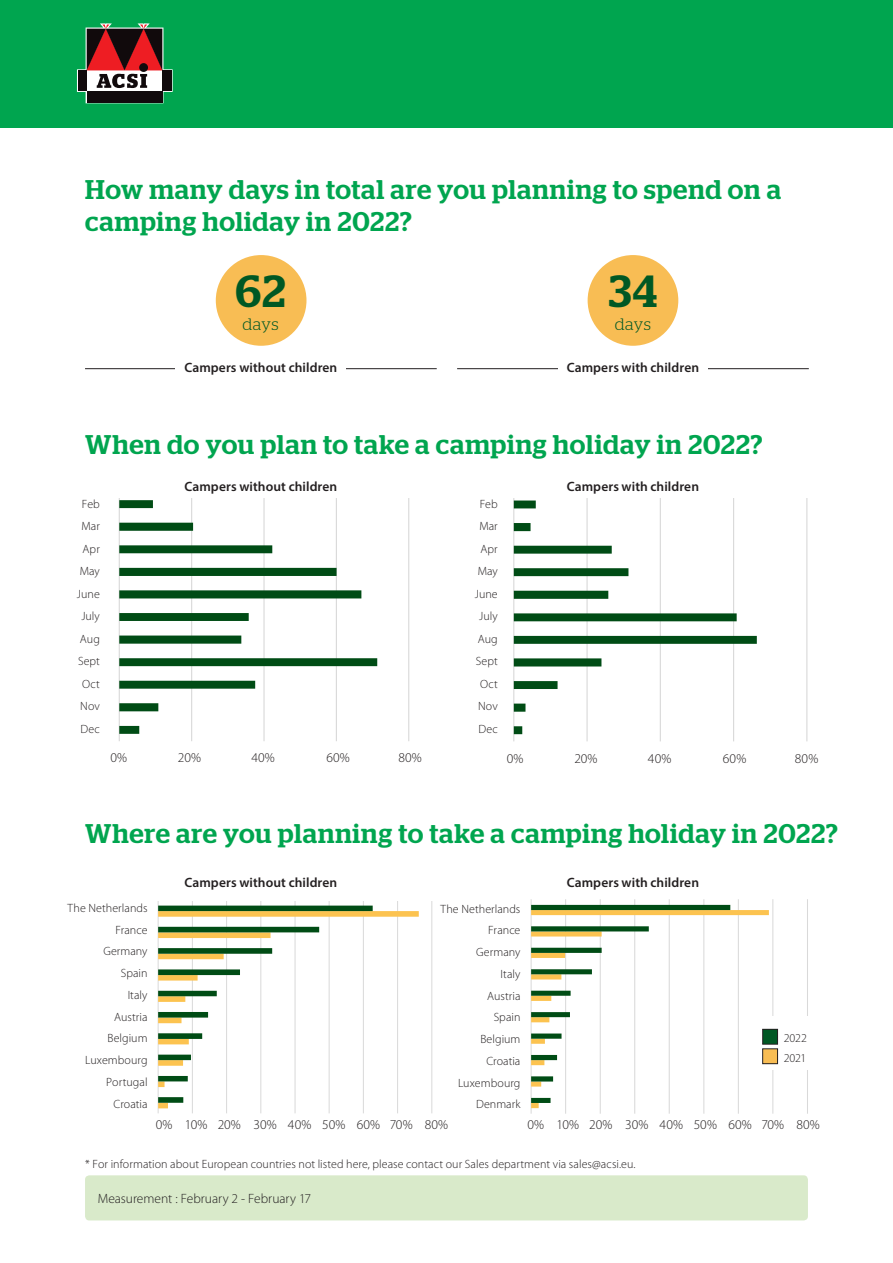
<style>
.page{position:relative;width:893px;height:1263px;background:#fff}
.page>*{position:absolute;margin:0;border:0;box-sizing:border-box;transform-origin:0 0}
.t1{font:500 45px "Stag";color:#005824}
.t2{font:500 27px/32.4px "Stag";letter-spacing:.025em;color:#00a54f}
.t3{font:300 16.5px "Stag";letter-spacing:.02em;color:#005824}
.t4{font:600 13.5px "Myriad Pro";letter-spacing:.005em;color:#231f20}
.t5{font:300 13.5px "Myriad Pro";color:#231f20}
.t6{font:300 12px/22.5px "Myriad Pro";letter-spacing:.005em;color:#231f20;text-align:center}
.t7{font:300 12px/19.5px "Myriad Pro";letter-spacing:-.015em;color:#231f20}
.t8{font:9.6px "Calibri";color:#595959}
</style>
<div class="page">
<hr style="left:513px;top:499px;width:1px;height:242px;background:#d9d9d9">
<hr style="left:586px;top:499px;width:2px;height:242px;background:#d9d9d9">
<hr style="left:660px;top:499px;width:1px;height:242px;background:#d9d9d9">
<hr style="left:733px;top:499px;width:1px;height:242px;background:#d9d9d9">
<hr style="left:806px;top:499px;width:1px;height:242px;background:#d9d9d9">
<svg style="left:514px;top:500px;width:243px;height:234px"></svg>
<hr style="left:119px;top:499px;width:1px;height:242px;background:#d9d9d9">
<hr style="left:191px;top:499px;width:1px;height:242px;background:#d9d9d9">
<hr style="left:263px;top:499px;width:2px;height:242px;background:#d9d9d9">
<hr style="left:336px;top:499px;width:1px;height:242px;background:#d9d9d9">
<hr style="left:408px;top:499px;width:1px;height:242px;background:#d9d9d9">
<svg style="left:119px;top:500px;width:258px;height:234px"></svg>
<svg style="left:157px;top:901px;width:276px;height:213px"></svg>
<div style="left:216px;top:255px;width:90px;height:91px;background:#f8bd54;border-radius:50%"></div>
<div style="left:588px;top:255px;width:90px;height:91px;background:#f8bd54;border-radius:50%"></div>
<div style="left:0;top:0;width:893px;height:128px;background:#00a54f"></div>
<svg style="left:77px;top:23px;width:96px;height:80px"></svg>
<div style="left:85px;top:1175px;width:723px;height:45px;background:#d9eaca;border-radius:4px"></div>
<svg style="left:530px;top:899px;width:278px;height:215px"></svg>
<div style="left:754px;top:1016px;width:82px;height:54px;background:#fff"></div>
<div style="left:763px;top:1029px;width:14px;height:15px;background:#005824"></div>
<div style="left:762px;top:1029px;width:16px;height:15px;border:1px solid #231f20"></div>
<div style="left:763px;top:1049px;width:14px;height:15px;background:#f8bd54"></div>
<div style="left:762px;top:1049px;width:16px;height:15px;border:1px solid #231f20"></div>
<hr style="left:85px;top:368px;width:352px;height:1px;background:#231f20">
<hr style="left:457px;top:368px;width:352px;height:1px;background:#231f20">
<div style="left:176px;top:361px;width:170px;height:11px;background:#fff"></div>
<div style="left:558px;top:361px;width:150px;height:11px;background:#fff"></div>
<h2 class="t2" style="left:85px;top:175px;width:697px">How many days in total are you planning to spend on a camping holiday in 2022?</h2>
<h1 class="t1" style="left:236px;top:275px;width:52px">62</h1>
<h3 class="t3" style="left:243px;top:318px;width:37px">days</h3>
<h1 class="t1" style="left:609px;top:275px;width:50px">34</h1>
<h3 class="t3" style="left:615px;top:318px;width:37px">days</h3>
<p class="t4" style="left:184px;top:362px;width:154px">Campers without children</p>
<p class="t4" style="left:567px;top:362px;width:134px">Campers with children</p>
<h2 class="t2" style="left:85px;top:431px;width:679px">When do you plan to take a camping holiday in 2022?</h2>
<p class="t6" style="left:77px;top:494px;width:24px">Feb<br>Mar<br>Apr<br>May<br>June<br>July<br>Aug<br>Sept<br>Oct<br>Nov<br>Dec</p>
<p class="t4" style="left:184px;top:481px;width:154px">Campers without children</p>
<p class="t4" style="left:567px;top:481px;width:134px">Campers with children</p>
<p class="t6" style="left:475px;top:494px;width:24px">Feb<br>Mar<br>Apr<br>May<br>June<br>July<br>Aug<br>Sept<br>Oct<br>Nov<br>Dec</p>
<p class="t5" style="left:110px;top:753px;width:18px">0%</p>
<p class="t5" style="left:178px;top:753px;width:25px">20%</p>
<p class="t5" style="left:251px;top:753px;width:25px">40%</p>
<p class="t5" style="left:326px;top:753px;width:25px">60%</p>
<p class="t5" style="left:398px;top:753px;width:25px">80%</p>
<p class="t5" style="left:507px;top:753px;width:18px">0%</p>
<p class="t5" style="left:574px;top:753px;width:25px">20%</p>
<p class="t5" style="left:648px;top:753px;width:25px">40%</p>
<p class="t5" style="left:723px;top:753px;width:25px">60%</p>
<p class="t5" style="left:795px;top:753px;width:25px">80%</p>
<h2 class="t2" style="left:85px;top:820px;width:754px">Where are you planning to take a camping holiday in 2022?</h2>
<p class="t4" style="left:184px;top:877px;width:154px">Campers without children</p>
<p class="t4" style="left:567px;top:877px;width:134px">Campers with children</p>
<p class="t6" style="left:68px;top:898px;width:81px;line-height:21.8px;text-align:right">The Netherlands<br>France<br>Germany<br>Spain<br>Italy<br>Austria<br>Belgium<br>Luxembourg<br>Portugal<br>Croatia</p>
<p class="t6" style="left:440px;top:899px;width:81px;line-height:21.8px;text-align:right">The Netherlands<br>France<br>Germany<br>Italy<br>Austria<br>Spain<br>Belgium<br>Croatia<br>Luxembourg<br>Denmark</p>
<p class="t5" style="left:156px;top:1119px;width:294px">0% 10% 20% 30% 40% 50% 60% 70% 80%</p>
<p class="t5" style="left:527px;top:1119px;width:294px">0% 10% 20% 30% 40% 50% 60% 70% 80%</p>
<p class="t7" style="left:784px;top:1029px;width:25px">2022<br>2021</p>
<p class="t8" style="left:149px;top:1122px;width:20px">0,0%</p>
<p class="t8" style="left:180px;top:1122px;width:265px">10,0% 20,0% 30,0% 40,0% 50,0% 60,0% 70,0% 80,0%</p>
<p class="t6" style="left:85px;top:1154px;width:552px">* For information about European countries not listed here, please contact our Sales department via sales@acsi.eu.</p>
<p class="t5" style="left:98px;top:1193px;width:215px">Measurement : February 2 - February 17</p>
</div>
